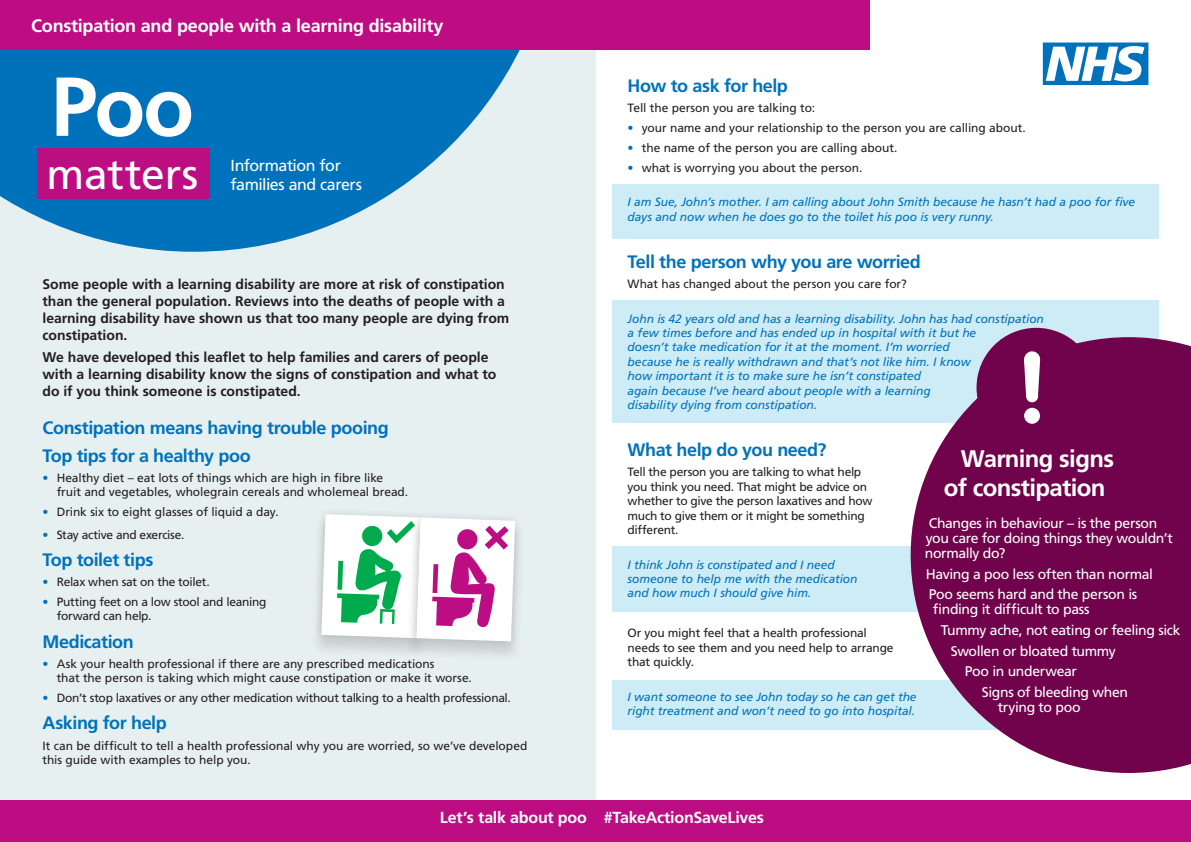
<style>
.page{position:relative;width:1191px;height:842px;background:#fff}
.page>*{position:absolute;margin:0;border:0;box-sizing:border-box;transform-origin:0 0}
.t1{font:700 83.5px "Frutiger";color:#fff}
.t2{font:42.5px "Frutiger";letter-spacing:-.005em;color:#fff}
.t3{font:700 24px/28.8px "Frutiger";letter-spacing:-.025em;color:#fff}
.t4{font:700 18px "Frutiger";letter-spacing:-.025em;color:#0072bc}
.t5{font:700 18px "Frutiger";letter-spacing:-.015em;color:#fff}
.t6{font:700 16px "Frutiger";letter-spacing:-.015em;color:#fff}
.t7{font:16px/19.2px "Frutiger";letter-spacing:-.03em;color:#fff}
.t8{font:700 14px/16.8px "Frutiger";letter-spacing:-.005em;color:#231f20}
.t9{font:14px/15px "Frutiger";letter-spacing:-.025em;color:#fff}
.t10{font:12px/14.4px "Frutiger";letter-spacing:-.01em;color:#231f20}
.t11{font:italic 12px/14.4px "Frutiger";letter-spacing:-.005em;color:#0072bc}
.s1{color:#0072bc}
</style>
<div class="page">
<div style="left:612px;top:300px;width:547px;height:123px;background:#cdecf6"></div>
<div style="left:612px;top:184px;width:547px;height:54px;background:#cdecf6"></div>
<div style="left:612px;top:547px;width:547px;height:65px;background:#cdecf6"></div>
<div style="left:612px;top:680px;width:547px;height:49px;background:#cdecf6"></div>
<div style="left:0;top:0;width:595px;height:801px;background:#e7f0f1"></div>
<svg style="left:910px;top:337px;width:281px;height:436px;fill:#70034b"></svg>
<div style="left:0;top:801px;width:1191px;height:41px;background:#bc0d83"></div>
<svg style="left:0;top:50px;width:520px;height:202px;fill:#0072bc"></svg>
<div style="left:405px;top:517px;width:121px;height:146px;background:#231f20;opacity:.15"></div>
<svg style="left:316px;top:513px;width:207px;height:136px"></svg>
<div style="left:0;top:0;width:869px;height:50px;background:#bc0d83"></div>
<div style="left:37px;top:148px;width:172px;height:51px;background:#bc0d83"></div>
<div style="left:976px;top:328px;width:120px;height:119px;background:#70034b;border-radius:50%"></div>
<div style="left:1024px;top:408px;width:16px;height:16px;background:#fff;border-radius:50%"></div>
<svg style="left:1024px;top:351px;width:16px;height:51px"></svg>
<svg style="left:1042px;top:43px;width:106px;height:42px"></svg>
<p class="t5" style="left:31px;top:15px;width:414px">Constipation and people with a learning disability</p>
<p class="t1" style="left:51px;top:58px;width:145px">Poo</p>
<p class="t2" style="left:47px;top:149px;width:153px">matters</p>
<p class="t7" style="left:231px;top:155px;width:133px">Information for families and carers</p>
<p class="t8" style="left:43px;top:276px;width:468px">Some people with a learning disability are more at risk of constipation than the general population. Reviews into the deaths of people with a learning disability have shown us that too many people are dying from constipation.</p>
<p class="t8" style="left:43px;top:349px;width:455px">We have developed this leaflet to help families and carers of people with a learning disability know the signs of constipation and what to do if you think someone is constipated.</p>
<p class="t4" style="left:43px;top:417px;width:348px">Constipation means having trouble pooing</p>
<p class="t4" style="left:43px;top:445px;width:210px">Top tips for a healthy poo</p>
<p class="t10" style="left:57px;top:470px;width:353px;text-indent:-14px"><span class="s1">•</span> Healthy diet – eat lots of things which are high in fibre like fruit and vegetables, wholegrain cereals and wholemeal bread.</p>
<p class="t10" style="left:43px;top:505px;width:238px"><span class="s1">•</span> Drink six to eight glasses of liquid a day.</p>
<p class="t10" style="left:43px;top:527px;width:143px"><span class="s1">•</span> Stay active and exercise.</p>
<p class="t4" style="left:43px;top:549px;width:112px">Top toilet tips</p>
<p class="t10" style="left:43px;top:574px;width:169px"><span class="s1">•</span> Relax when sat on the toilet.</p>
<p class="t10" style="left:57px;top:594px;width:211px;text-indent:-14px"><span class="s1">•</span> Putting feet on a low stool and leaning forward can help.</p>
<p class="t4" style="left:43px;top:631px;width:93px">Medication</p>
<p class="t10" style="left:57px;top:656px;width:417px;text-indent:-14px"><span class="s1">•</span> Ask your health professional if there are any prescribed medications<br>that the person is taking which might cause constipation or make it worse.</p>
<p class="t10" style="left:43px;top:691px;width:470px"><span class="s1">•</span> Don’t stop laxatives or any other medication without talking to a health professional.</p>
<p class="t4" style="left:43px;top:713px;width:126px">Asking for help</p>
<p class="t10" style="left:43px;top:738px;width:486px">It can be difficult to tell a health professional why you are worried, so we’ve developed this guide with examples to help you.</p>
<p class="t4" style="left:627px;top:75px;width:162px">How to ask for help</p>
<p class="t10" style="left:627px;top:100px;width:189px">Tell the person you are talking to:</p>
<p class="t10" style="left:627px;top:120px;width:400px"><span class="s1">•</span> your name and your relationship to the person you are calling about.</p>
<p class="t10" style="left:627px;top:140px;width:271px"><span class="s1">•</span> the name of the person you are calling about.</p>
<p class="t10" style="left:627px;top:160px;width:236px"><span class="s1">•</span> what is worrying you about the person.</p>
<p class="t11" style="left:627px;top:195px;width:509px">I am Sue, John’s mother. I am calling about John Smith because he hasn’t had a poo for five days and now when he does go to the toilet his poo is very runny.</p>
<p class="t4" style="left:627px;top:251px;width:295px">Tell the person why you are worried</p>
<p class="t10" style="left:627px;top:277px;width:280px">What has changed about the person you care for?</p>
<p class="t11" style="left:627px;top:311px;width:418px">John is 42 years old and has a learning disability. John has had constipation a few times before and has ended up in hospital with it but he<br>doesn’t take medication for it at the moment. I’m worried<br>because he is really withdrawn and that’s not like him. I know<br>how important it is to make sure he isn’t constipated<br>again because I’ve heard about people with a learning<br>disability dying from constipation.</p>
<p class="t4" style="left:627px;top:439px;width:200px">What help do you need?</p>
<p class="t10" style="left:627px;top:465px;width:246px">Tell the person you are talking to what help you think you need. That might be advice on whether to give the person laxatives and how much to give them or it might be something different.</p>
<p class="t11" style="left:627px;top:557px;width:231px">I think John is constipated and I need someone to help me with the medication and how much I should give him.</p>
<p class="t10" style="left:627px;top:626px;width:267px">Or you might feel that a health professional needs to see them and you need help to arrange that quickly.</p>
<p class="t11" style="left:627px;top:689px;width:290px">I want someone to see John today so he can get the right treatment and won’t need to go into hospital.</p>
<p class="t3" style="left:944px;top:444px;width:172px;text-indent:17px">Warning signs of constipation</p>
<p class="t9" style="left:925px;top:515px;width:250px">Changes in behaviour – is the person you care for doing things they wouldn’t normally do?</p>
<p class="t9" style="left:926px;top:566px;width:229px">Having a poo less often than normal</p>
<p class="t9" style="left:929px;top:587px;width:210px">Poo seems hard and the person is finding it difficult to pass</p>
<p class="t9" style="left:941px;top:622px;width:241px">Tummy ache, not eating or feeling sick</p>
<p class="t9" style="left:951px;top:643px;width:167px">Swollen or bloated tummy</p>
<p class="t9" style="left:965px;top:664px;width:113px">Poo in underwear</p>
<p class="t9" style="left:998px;top:684px;width:132px;text-indent:-16px">Signs of bleeding when trying to poo</p>
<p class="t6" style="left:440px;top:808px;width:325px">Let’s talk about poo #TakeActionSaveLives</p>
</div>
